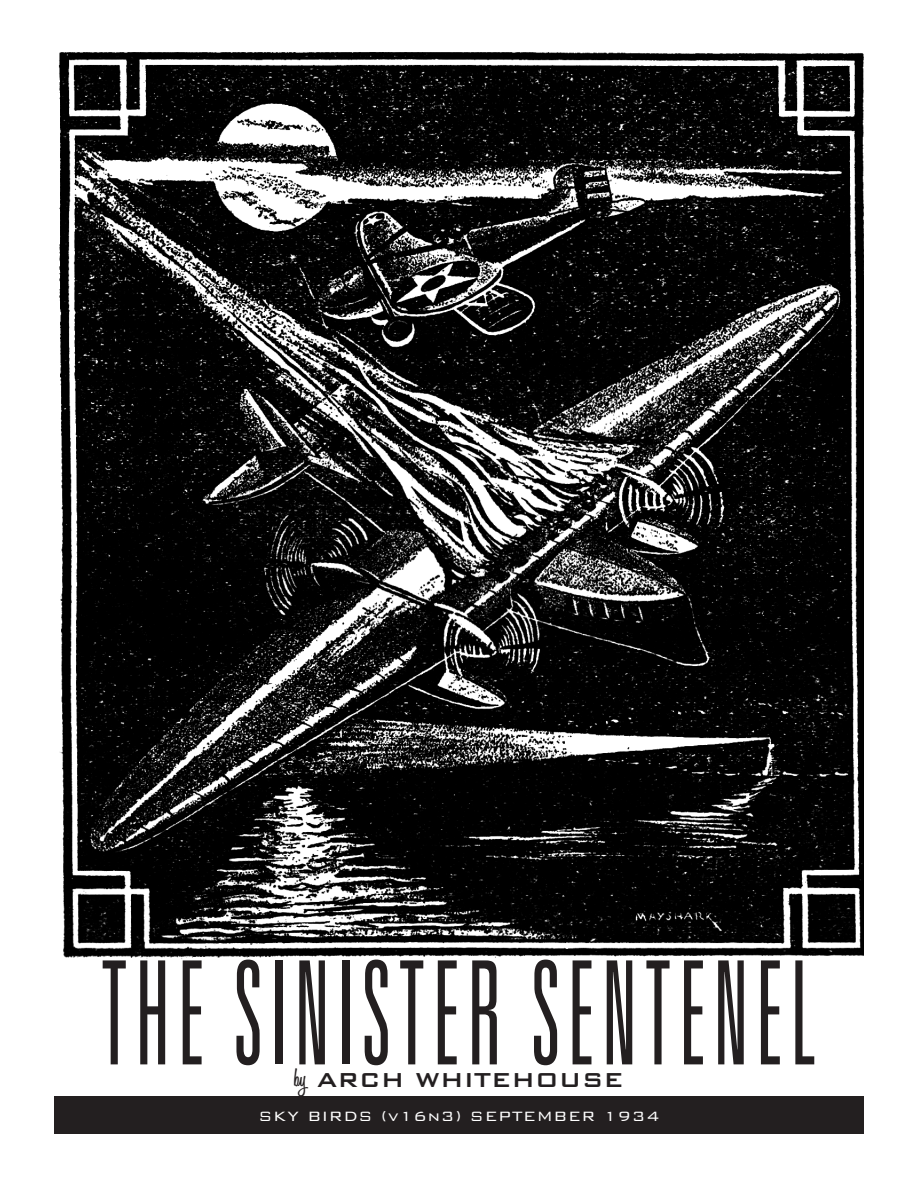
<style>
.page{position:relative;width:918px;height:1188px;background:#fff}
.page>*{position:absolute;margin:0;border:0;box-sizing:border-box;transform-origin:0 0}
.t1{font:300 ultra-condensed 144px "Univers";letter-spacing:.06em;color:#231f20;scale:.75 1}
.t2{font:500 27px "Bank Gothic BT";color:#231f20}
.t3{font:300 18px "Bank Gothic BT";letter-spacing:.04em;color:#fff}
.s1{font-family:"Honey Script";font-weight:600}
</style>
<div class="page">
<img style="left:58px;top:52px;width:806px;height:907px">
<div style="left:54px;top:1096px;width:810px;height:38px;background:#231f20"></div>
<p class="t1" style="left:100px;top:938px;width:958px">THE SINISTER SENTENEL</p>
<p class="t2" style="left:294px;top:1066px;width:331px"><span class="s1">by</span> ARCH WHITEHOUSE</p>
<p class="t3" style="left:258px;top:1106px;width:403px">SKY BIRDS (v16n3) SEPTEMBER 1934</p>
</div>
